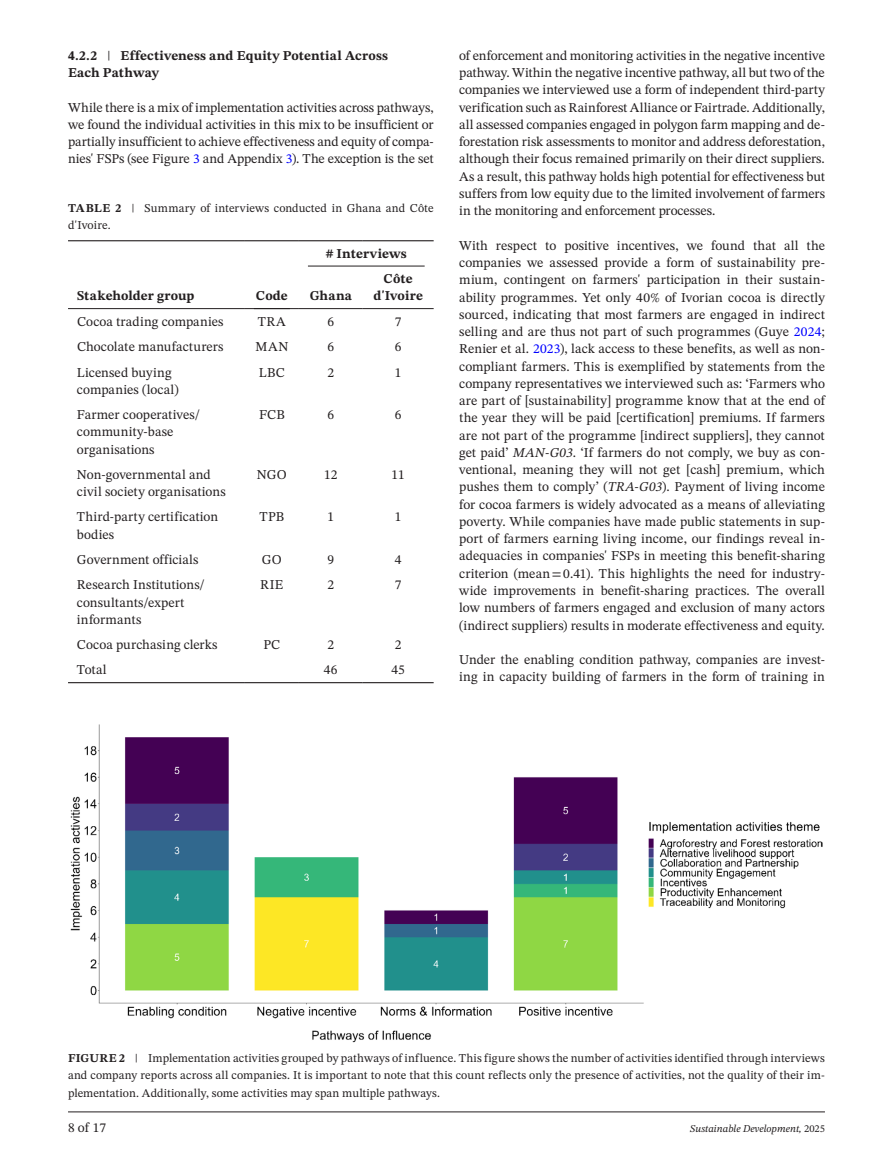
<style>
.page{position:relative;width:893px;height:1174px;background:#fff}
.page>*{position:absolute;margin:0;border:0;box-sizing:border-box;transform-origin:0 0}
.t1{font:13.5px/17.2px "STIX Two Text";letter-spacing:.005em;color:#231f20}
.t2{font:700 13.5px/17.2px "STIX Two Text";letter-spacing:.01em;color:#231f20}
.t3{font:12px/17.2px "STIX Two Text";letter-spacing:.01em;color:#231f20}
.t4{font:italic 10.5px "STIX Two Text";color:#231f20}
.s1{font-weight:400}
.s2{color:#00f}
.s3{font-weight:700}
.s4{font-style:italic}
.s5{font-style:normal}
</style>
<div class="page">
<hr style="left:68px;top:1111px;width:757px;height:1px;background:#231f20">
<hr style="left:68px;top:240px;width:177px;height:1px;background:#231f20">
<hr style="left:245px;top:240px;width:54px;height:1px;background:#231f20">
<hr style="left:299px;top:240px;width:64px;height:1px;background:#231f20">
<hr style="left:363px;top:240px;width:71px;height:1px;background:#231f20">
<hr style="left:68px;top:308px;width:177px;height:1px;background:#231f20">
<hr style="left:245px;top:308px;width:54px;height:1px;background:#231f20">
<hr style="left:299px;top:308px;width:64px;height:1px;background:#231f20">
<hr style="left:363px;top:308px;width:71px;height:1px;background:#231f20">
<hr style="left:68px;top:682px;width:177px;height:1px;background:#231f20">
<hr style="left:363px;top:682px;width:71px;height:1px;background:#231f20">
<hr style="left:245px;top:682px;width:54px;height:1px;background:#231f20">
<hr style="left:299px;top:682px;width:64px;height:1px;background:#231f20">
<hr style="left:308px;top:266px;width:117px;height:1px;background:#231f20">
<img style="left:70px;top:724px;width:753px;height:318px">
<p class="t2" style="left:68px;top:47px;width:322px">4.2.2 <span class="s1">|</span> Effectiveness and Equity Potential Across<br>Each Pathway</p>
<p class="t1" style="left:68px;top:98px;width:367px;text-align:justify">While there is a mix of implementation activities across pathways, we found the individual activities in this mix to be insufficient or partially insufficient to achieve effectiveness and equity of compa&shy;nies' FSPs (see Figure <span class="s2">3</span> and Appendix <span class="s2">3</span>). The exception is the set</p>
<p class="t3" style="left:68px;top:199px;width:367px"><span class="s3">TABLE 2</span> | Summary of interviews conducted in Ghana and Côte d'Ivoire.</p>
<p class="t2" style="left:77px;top:287px;width:119px">Stakeholder group</p>
<p class="t2" style="left:256px;top:287px;width:33px">Code</p>
<p class="t2" style="left:326px;top:245px;width:83px"># Interviews</p>
<p class="t2" style="left:310px;top:287px;width:44px">Ghana</p>
<p class="t2" style="left:373px;top:270px;width:51px;text-align:center">Côte d'Ivoire</p>
<p class="t1" style="left:77px;top:313px;width:148px">Cocoa trading companies</p>
<p class="t1" style="left:258px;top:313px;width:29px">TRA</p>
<p class="t1" style="left:327px;top:313px;width:8px">6</p>
<p class="t1" style="left:395px;top:313px;width:8px">7</p>
<p class="t1" style="left:77px;top:338px;width:148px">Chocolate manufacturers</p>
<p class="t1" style="left:255px;top:338px;width:34px">MAN</p>
<p class="t1" style="left:327px;top:338px;width:8px">6</p>
<p class="t1" style="left:395px;top:338px;width:8px">6</p>
<p class="t1" style="left:77px;top:363px;width:103px">Licensed buying companies (local)</p>
<p class="t1" style="left:259px;top:363px;width:27px">LBC</p>
<p class="t1" style="left:327px;top:363px;width:8px">2</p>
<p class="t1" style="left:395px;top:363px;width:8px">1</p>
<p class="t1" style="left:77px;top:406px;width:125px">Farmer cooperatives/ community-base organisations</p>
<p class="t1" style="left:259px;top:406px;width:27px">FCB</p>
<p class="t1" style="left:327px;top:406px;width:8px">6</p>
<p class="t1" style="left:395px;top:406px;width:8px">6</p>
<p class="t1" style="left:77px;top:466px;width:150px">Non-governmental and civil society organisations</p>
<p class="t1" style="left:257px;top:466px;width:31px">NGO</p>
<p class="t1" style="left:324px;top:466px;width:15px">12</p>
<p class="t1" style="left:392px;top:466px;width:15px">11</p>
<p class="t1" style="left:77px;top:508px;width:143px">Third-party certification bodies</p>
<p class="t1" style="left:260px;top:508px;width:26px">TPB</p>
<p class="t1" style="left:327px;top:508px;width:8px">1</p>
<p class="t1" style="left:395px;top:508px;width:8px">1</p>
<p class="t1" style="left:77px;top:551px;width:123px">Government officials</p>
<p class="t1" style="left:262px;top:551px;width:21px">GO</p>
<p class="t1" style="left:327px;top:551px;width:8px">9</p>
<p class="t1" style="left:395px;top:551px;width:8px">4</p>
<p class="t1" style="left:77px;top:576px;width:129px">Research Institutions/ consultants/expert informants</p>
<p class="t1" style="left:260px;top:576px;width:25px">RIE</p>
<p class="t1" style="left:327px;top:576px;width:8px">2</p>
<p class="t1" style="left:395px;top:576px;width:8px">7</p>
<p class="t1" style="left:77px;top:636px;width:142px">Cocoa purchasing clerks</p>
<p class="t1" style="left:263px;top:636px;width:18px">PC</p>
<p class="t1" style="left:327px;top:636px;width:8px">2</p>
<p class="t1" style="left:395px;top:636px;width:8px">2</p>
<p class="t1" style="left:77px;top:661px;width:31px">Total</p>
<p class="t1" style="left:324px;top:661px;width:15px">46</p>
<p class="t1" style="left:391px;top:661px;width:15px">45</p>
<p class="t1" style="left:459px;top:47px;width:367px;text-align:justify">of enforcement and monitoring activities in the negative incentive pathway. Within the negative incentive pathway, all but two of the companies we interviewed use a form of independent third-party verification such as Rainforest Alliance or Fairtrade. Additionally, all assessed companies engaged in polygon farm mapping and de&shy;forestation risk assessments to monitor and address deforestation, although their focus remained primarily on their direct suppliers.<br>As a result, this pathway holds high potential for effectiveness but suffers from low equity due to the limited involvement of farmers in the monitoring and enforcement processes.</p>
<p class="t1" style="left:459px;top:237px;width:367px;text-align:justify">With respect to positive incentives, we found that all the companies we assessed provide a form of sustainability pre&shy;mium, contingent on farmers' participation in their sustain&shy;ability programmes. Yet only 40% of Ivorian cocoa is directly sourced, indicating that most farmers are engaged in indirect selling and are thus not part of such programmes (Guye <span class="s2">2024</span>; Renier et al. <span class="s2">2023</span>), lack access to these benefits, as well as non&shy;compliant farmers. This is exemplified by statements from the company representatives we interviewed such as: ‘Farmers who are part of [sustainability] programme know that at the end of the year they will be paid [certification] premiums. If farmers are not part of the programme [indirect suppliers], they cannot get paid’ <span class="s4">MAN-G03</span>. ‘If farmers do not comply, we buy as con&shy;ventional, meaning they will not get [cash] premium, which pushes them to comply’ (<span class="s4">TRA-G03</span>). Payment of living income for cocoa farmers is widely advocated as a means of alleviating poverty. While companies have made public statements in sup&shy;port of farmers earning living income, our findings reveal in&shy;adequacies in companies' FSPs in meeting this benefit-sharing criterion (mean=0.41). This highlights the need for industry&shy;wide improvements in benefit-sharing practices. The overall low numbers of farmers engaged and exclusion of many actors (indirect suppliers) results in moderate effectiveness and equity.</p>
<p class="t1" style="left:459px;top:651px;width:367px">Under the enabling condition pathway, companies are invest&shy;ing in capacity building of farmers in the form of training in</p>
<p class="t3" style="left:68px;top:1049px;width:758px;text-align:justify"><span class="s3">FIGURE 2</span> | Implementation activities grouped by pathways of influence. This figure shows the number of activities identified through interviews and company reports across all companies. It is important to note that this count reflects only the presence of activities, not the quality of their im&shy;plementation. Additionally, some activities may span multiple pathways.</p>
<p class="t1" style="left:68px;top:1119px;width:40px">8 of 17</p>
<p class="t4" style="left:690px;top:1121px;width:137px">Sustainable Development, <span class="s5">2025</span></p>
</div>
